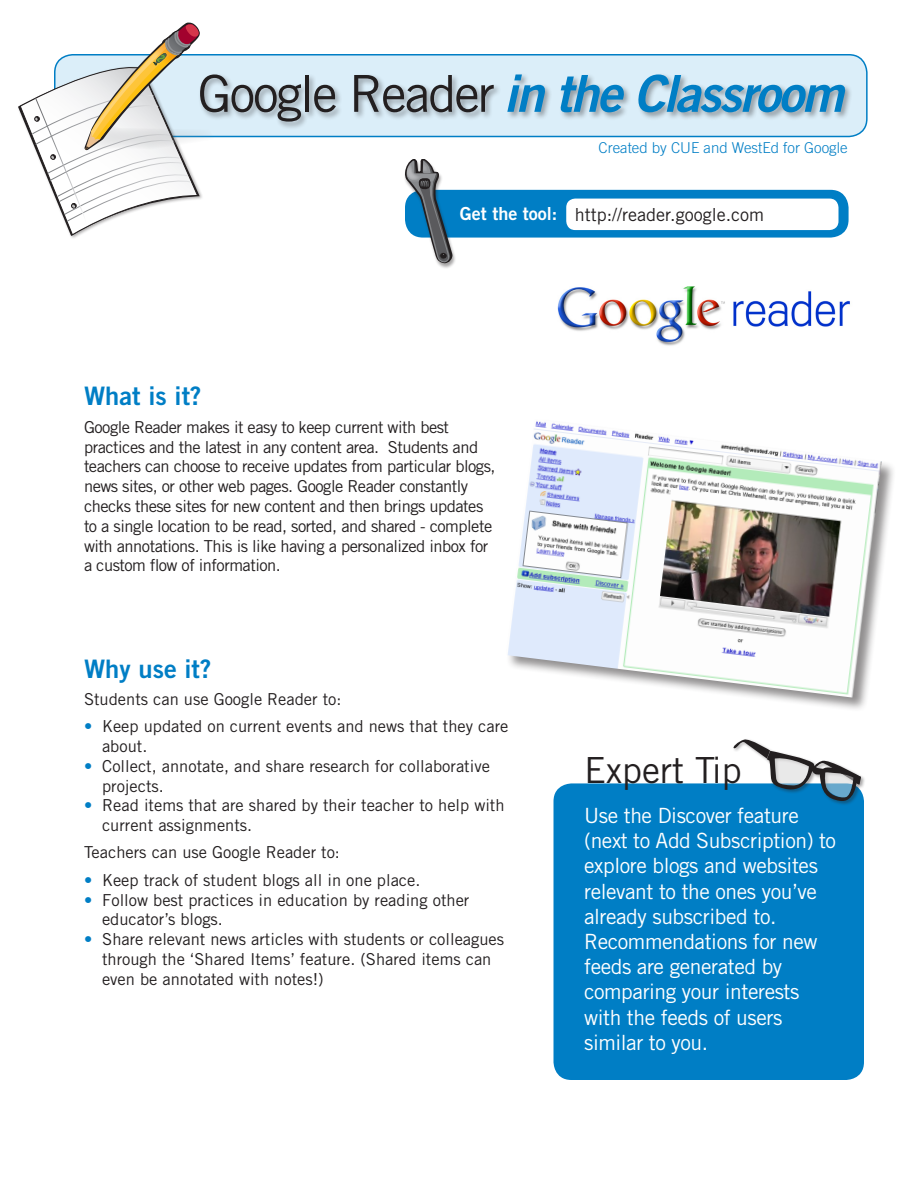
<style>
.page{position:relative;width:918px;height:1188px;background:#fff}
.page>*{position:absolute;margin:0;border:0;box-sizing:border-box;transform-origin:0 0}
.t1{font:51px "Trade Gothic LT Std Bd 2 Obl";letter-spacing:-.04em;color:#007ec5}
.t2{font:36px "Trade Gothic LT Std";color:#231f20}
.Head_1{font:25.5px "Trade Gothic LT Std Bd 2";color:#007ec5}
.t3{font:21px/25.2px "Trade Gothic LT Std";letter-spacing:-.02em;color:#fff}
.t4{font:18px "Trade Gothic LT Std";color:#231f20}
.t5{font:18px "Trade Gothic LT Std Bd 2";color:#fff}
.Bullets{font:16.5px/19.8px "Trade Gothic LT Std";color:#231f20}
.Normal__rag{font:16.5px/19.8px "Trade Gothic LT Std";letter-spacing:-.03em;color:#231f20}
.t6{font:300 15px "Trade Gothic LT Std";color:#007ec5}
.s1{font-family:"Trade Gothic LT Std";color:#231f20}
.s2{color:#007ec5}
</style>
<div class="page">
<div style="left:55px;top:55px;width:812px;height:81px;background:#dbeef9;border-radius:18px"></div>
<div style="left:54px;top:54px;width:814px;height:83px;border:2px solid #007ec5;border-radius:18px"></div>
<div style="left:405px;top:190px;width:444px;height:48px;background:#007ec5;border-radius:18px"></div>
<div style="left:554px;top:783px;width:310px;height:297px;background:#007ec5;border-radius:18px"></div>
<div style="left:566px;top:199px;width:272px;height:31px;background:#fff;border-radius:9px"></div>
<div style="left:404px;top:159px;width:53px;height:110px;background:#231f20;opacity:.4"></div>
<svg style="left:402px;top:54px;width:52px;height:215px"></svg>
<div style="left:732px;top:738px;width:133px;height:67px;background:#231f20;opacity:.4"></div>
<svg style="left:731px;top:738px;width:130px;height:65px"></svg>
<div style="left:198px;top:72px;width:655px;height:58px;background:#231f20;opacity:.4"></div>
<svg style="left:18px;top:22px;width:197px;height:214px"></svg>
<div style="left:505px;top:418px;width:392px;height:294px;background:#231f20;opacity:.5"></div>
<img style="left:506px;top:419px;width:376px;height:279px">
<img style="left:557px;top:286px;width:293px;height:60px">
<p class="t1" style="left:198px;top:62px;width:648px"><span class="s1">Google Reader</span> in the Classroom</p>
<p class="t6" style="left:599px;top:139px;width:250px">Created by CUE and WestEd for Google</p>
<p class="t5" style="left:460px;top:202px;width:99px">Get the tool:</p>
<p class="t4" style="left:575px;top:204px;width:191px">http://reader.google.com</p>
<p class="Head_1" style="left:84px;top:380px;width:119px">What is it?</p>
<p class="Normal__rag" style="left:84px;top:417px;width:413px">Google Reader makes it easy to keep current with best practices and the latest in any content area. Students and teachers can choose to receive updates from particular blogs, news sites, or other web pages. Google Reader constantly checks these sites for new content and then brings updates to a single location to be read, sorted, and shared - complete with annotations. This is like having a personalized inbox for a custom flow of information.</p>
<p class="Head_1" style="left:84px;top:653px;width:129px">Why use it?</p>
<p class="Bullets" style="left:84px;top:689px;width:259px">Students can use Google Reader to:</p>
<p class="Bullets" style="left:102px;top:716px;width:408px;text-indent:-18px"><span class="s2">•</span> Keep updated on current events and news that they care about.</p>
<p class="Bullets" style="left:102px;top:756px;width:389px;text-indent:-18px"><span class="s2">•</span> Collect, annotate, and share research for collaborative projects.</p>
<p class="Bullets" style="left:102px;top:795px;width:404px;text-indent:-18px"><span class="s2">•</span> Read items that are shared by their teacher to help with current assignments.</p>
<p class="Bullets" style="left:84px;top:842px;width:258px">Teachers can use Google Reader to:</p>
<p class="Bullets" style="left:84px;top:870px;width:338px"><span class="s2">•</span> Keep track of student blogs all in one place.</p>
<p class="Bullets" style="left:102px;top:890px;width:369px;text-indent:-18px"><span class="s2">•</span> Follow best practices in education by reading other educator’s blogs.</p>
<p class="Bullets" style="left:102px;top:929px;width:404px;text-indent:-18px"><span class="s2">•</span> Share relevant news articles with students or colleagues through the ‘Shared Items’ feature. (Shared items can even be annotated with notes!)</p>
<p class="t2" style="left:584px;top:748px;width:159px">Expert Tip</p>
<p class="t3" style="left:584px;top:803px;width:254px">Use the Discover feature (next to Add Subscription) to explore blogs and websites relevant to the ones you’ve already subscribed to.<br>Recommendations for new feeds are generated by comparing your interests with the feeds of users similar to you.</p>
</div>
